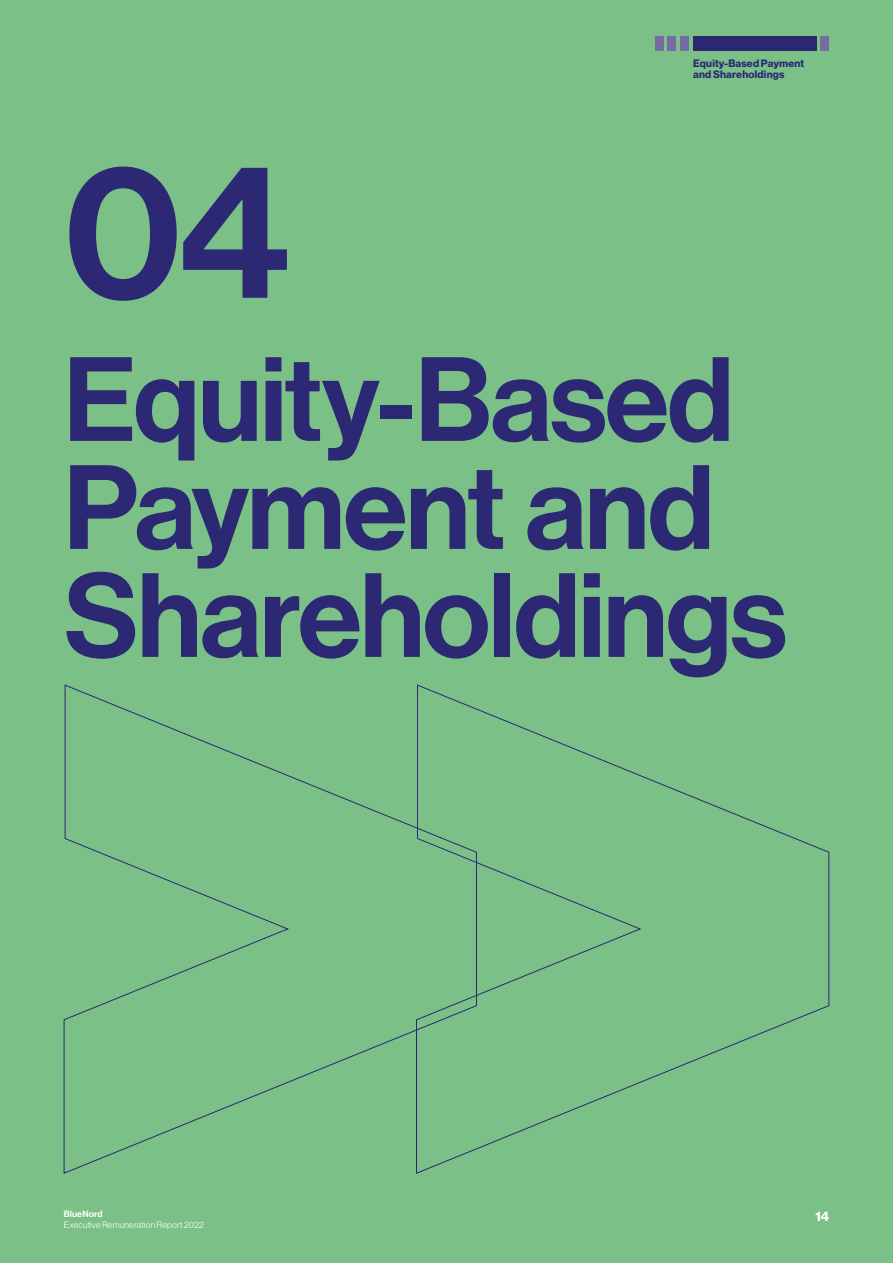
<style>
.page{position:relative;width:893px;height:1263px;background:#7ac087}
.page>*{position:absolute;margin:0;border:0;box-sizing:border-box;transform-origin:0 0}
.t1{font:187.5px "N Haas Grotesk DS Pro 65 Md";color:#2c2874}
.t2{font:117px/108px "N Haas Grotesk DS Pro 65 Md";letter-spacing:-.01em;color:#2c2874}
.t3{font:13.5px "N Haas Grotesk DS Pro 75 Bd";color:#fff}
.t4{font:10.5px/10.5px "N Haas Grotesk DS Pro 75 Bd";letter-spacing:.02em;color:#2c2874}
.t5{font:9px "N Haas Grotesk DS Pro 45 Lt";letter-spacing:.02em;color:#fff}
.t6{font:9px "N Haas Grotesk DS Pro 65 Md";letter-spacing:.025em;color:#fff}
</style>
<div class="page">
<svg style="left:63px;top:684px;width:353px;height:490px"></svg>
<svg style="left:416px;top:684px;width:413px;height:490px"></svg>
<div style="left:655px;top:36px;width:8px;height:15px;background:#776ba4"></div>
<div style="left:668px;top:36px;width:8px;height:15px;background:#776ba4"></div>
<div style="left:680px;top:36px;width:9px;height:15px;background:#776ba4"></div>
<div style="left:821px;top:36px;width:8px;height:15px;background:#776ba4"></div>
<div style="left:693px;top:36px;width:123px;height:15px;background:#2c2874"></div>
<h1 class="t1" style="left:64px;top:123px;width:228px">04</h1>
<p class="t4" style="left:693px;top:58px;width:113px">Equity-Based Payment and Shareholdings</p>
<h2 class="t2" style="left:64px;top:348px;width:725px">Equity-Based<br>Payment and<br>Shareholdings</h2>
<p class="t6" style="left:64px;top:1209px;width:40px">BlueNord</p>
<p class="t3" style="left:815px;top:1208px;width:15px">14</p>
<p class="t5" style="left:64px;top:1219px;width:142px">Executive Remuneration Report 2022</p>
</div>
